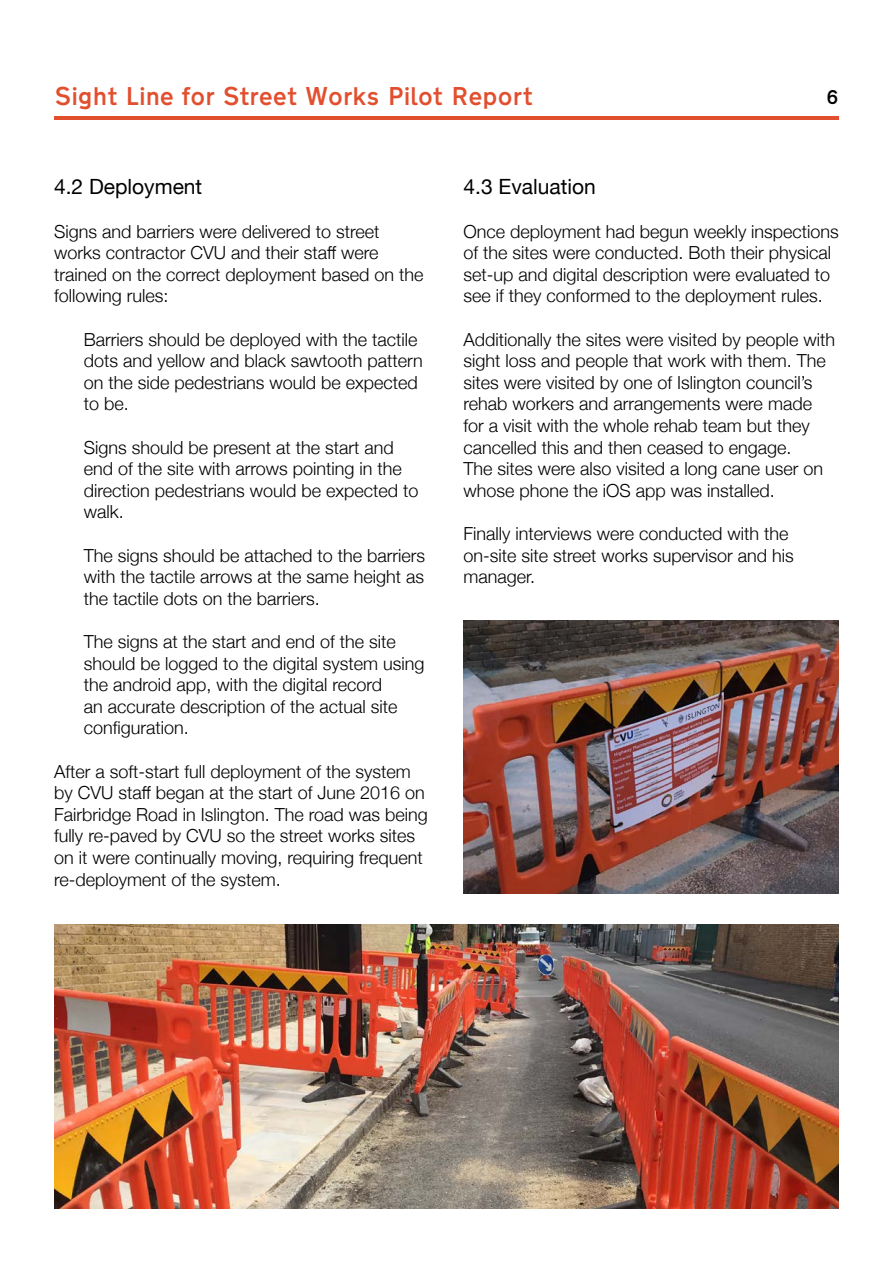
<style>
.page{position:relative;width:893px;height:1263px;background:#fff}
.page>*{position:absolute;margin:0;border:0;box-sizing:border-box;transform-origin:0 0}
.t1{font:500 27px "Transport D";color:#e24f2e}
.t2{font:21px "Helvetica Neue";color:#000}
.t3{font:500 21px "Transport D";color:#000}
.t4{font:300 18px/21.6px "Helvetica Neue";color:#000}
</style>
<div class="page">
<hr style="left:54px;top:116px;width:785px;height:3px;background:#e24f2e">
<img style="left:54px;top:924px;width:785px;height:285px">
<img style="left:463px;top:621px;width:376px;height:272px">
<h1 class="t1" style="left:54px;top:80px;width:481px">Sight Line for Street Works Pilot Report</h1>
<p class="t3" style="left:826px;top:84px;width:14px">6</p>
<p class="t2" style="left:54px;top:172px;width:150px">4.2 Deployment</p>
<p class="t4" style="left:54px;top:219px;width:371px">Signs and barriers were delivered to street works contractor CVU and their staff were trained on the correct deployment based on the following rules:</p>
<p class="t4" style="left:84px;top:327px;width:341px">Barriers should be deployed with the tactile dots and yellow and black sawtooth pattern on the side pedestrians would be expected to be.</p>
<p class="t4" style="left:84px;top:435px;width:336px">Signs should be present at the start and end of the site with arrows pointing in the direction pedestrians would be expected to walk.</p>
<p class="t4" style="left:84px;top:543px;width:343px;text-align:justify">The signs should be attached to the barriers with the tactile arrows at the same height as the tactile dots on the barriers.</p>
<p class="t4" style="left:84px;top:630px;width:342px">The signs at the start and end of the site should be logged to the digital system using the android app, with the digital record<br>an accurate description of the actual site configuration.</p>
<p class="t4" style="left:54px;top:759px;width:375px">After a soft-start full deployment of the system by CVU staff began at the start of June 2016 on Fairbridge Road in Islington. The road was being fully re-paved by CVU so the street works sites on it were continually moving, requiring frequent re-deployment of the system.</p>
<p class="t2" style="left:463px;top:172px;width:134px">4.3 Evaluation</p>
<p class="t4" style="left:463px;top:219px;width:377px">Once deployment had begun weekly inspections of the sites were conducted. Both their physical set-up and digital description were evaluated to see if they conformed to the deployment rules.</p>
<p class="t4" style="left:463px;top:327px;width:373px">Additionally the sites were visited by people with sight loss and people that work with them. The sites were visited by one of Islington council’s rehab workers and arrangements were made for a visit with the whole rehab team but they cancelled this and then ceased to engage.<br>The sites were also visited a long cane user on whose phone the iOS app was installed.</p>
<p class="t4" style="left:463px;top:522px;width:332px">Finally interviews were conducted with the on-site site street works supervisor and his manager.</p>
</div>
